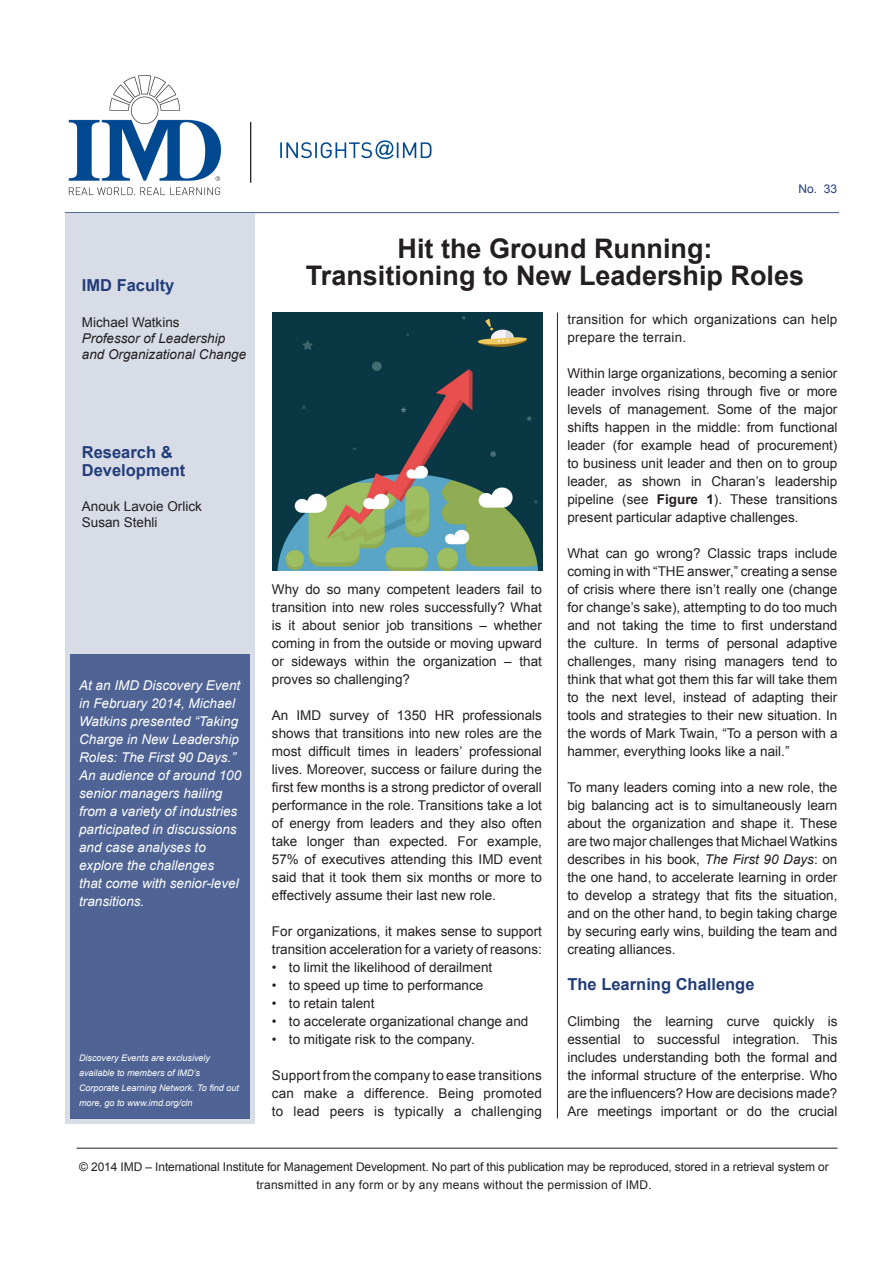
<style>
.page{position:relative;width:893px;height:1263px;background:#fff}
.page>*{position:absolute;margin:0;border:0;box-sizing:border-box;transform-origin:0 0}
.t1{font:700 27px/27px "Arial";color:#231f20;text-align:center}
.Contributors_Title{font:700 16.5px "Arial";color:#233d7a}
.Main_heading{font:700 16.5px "Arial";color:#233d7a}
.Text{font:13.5px/18px "Arial";color:#231f20;text-align:justify}
.Blurb{font:italic 13.5px/18px "Arial";color:#fff}
.t2{font:italic 13.5px/16.2px "Arial";color:#231f20}
.Copyright_text{font:12px "Arial";letter-spacing:-.01em;color:#231f20}
.Copyright_text-2{font:12px "Arial";letter-spacing:.02em;color:#231f20}
.t3{font:12px "Arial";color:#233d7a}
.Blurb_small{font:italic 9px/15px "Arial";color:#fff}
.s1{font-weight:700}
.s2{font-style:italic}
</style>
<div class="page">
<hr style="left:65px;top:212px;width:774px;height:1px;background:#233d7a">
<div style="left:65px;top:213px;width:190px;height:910px;background:#d7dce7"></div>
<div style="left:71px;top:654px;width:179px;height:465px;background:#4f6495"></div>
<img style="left:68px;top:75px;width:364px;height:121px">
<hr style="left:77px;top:1148px;width:760px;height:1px;background:#231f20">
<img style="left:272px;top:313px;width:270px;height:258px">
<hr style="left:557px;top:313px;width:1px;height:805px;background:#231f20">
<p class="Contributors_Title" style="left:82px;top:274px;width:94px">IMD Faculty</p>
<p class="Text" style="left:82px;top:313px;width:99px">Michael Watkins</p>
<p class="t2" style="left:82px;top:330px;width:166px">Professor of Leadership and Organizational Change</p>
<p class="Contributors_Title" style="left:82px;top:442px;width:92px">Research &amp;</p>
<p class="Contributors_Title" style="left:82px;top:460px;width:105px">Development</p>
<p class="Text" style="left:82px;top:497px;width:122px">Anouk Lavoie Orlick</p>
<p class="Text" style="left:82px;top:513px;width:77px">Susan Stehli</p>
<p class="Blurb" style="left:79px;top:677px;width:164px">At an IMD Discovery Event in February 2014, Michael<br>Watkins presented “Taking<br>Charge in New Leadership<br>Roles: The First 90 Days.”<br>An audience of around 100 senior managers hailing from a variety of industries participated in discussions and case analyses to explore the challenges<br>that come with senior-level transitions.</p>
<p class="Blurb_small" style="left:79px;top:1050px;width:133px">Discovery Events are exclusively available to members of IMD’s</p>
<p class="Blurb_small" style="left:79px;top:1080px;width:161px">Corporate Learning Network. To find out more, go to www.imd.org/cln</p>
<p class="t3" style="left:798px;top:181px;width:40px">No. 33</p>
<p class="t1" style="left:306px;top:236px;width:500px">Hit the Ground Running:<br>Transitioning to New Leadership Roles</p>
<p class="Text" style="left:272px;top:580px;width:272px">Why do so many competent leaders fail to transition into new roles successfully? What is it about senior job transitions – whether coming in from the outside or moving upward or sideways within the organization – that proves so challenging?</p>
<p class="Text" style="left:272px;top:706px;width:272px">An IMD survey of 1350 HR professionals shows that transitions into new roles are the most difficult times in leaders’ professional lives. Moreover, success or failure during the first few months is a strong predictor of overall performance in the role. Transitions take a lot of energy from leaders and they also often take longer than expected. For example, 57% of executives attending this IMD event said that it took them six months or more to effectively assume their last new role.</p>
<p class="Text" style="left:272px;top:922px;width:271px">For organizations, it makes sense to support transition acceleration for a variety of reasons:</p>
<p class="Text" style="left:272px;top:958px;width:222px">• to limit the likelihood of derailment</p>
<p class="Text" style="left:272px;top:976px;width:213px">• to speed up time to performance</p>
<p class="Text" style="left:272px;top:994px;width:104px">• to retain talent</p>
<p class="Text" style="left:272px;top:1012px;width:258px">• to accelerate organizational change and</p>
<p class="Text" style="left:272px;top:1030px;width:204px">• to mitigate risk to the company.</p>
<p class="Text" style="left:272px;top:1066px;width:271px">Support from the company to ease transitions can make a difference. Being promoted to lead peers is typically a challenging</p>
<p class="Text" style="left:567px;top:310px;width:271px">transition for which organizations can help prepare the terrain.</p>
<p class="Text" style="left:567px;top:364px;width:271px">Within large organizations, becoming a senior leader involves rising through five or more levels of management. Some of the major shifts happen in the middle: from functional leader (for example head of procurement) to business unit leader and then on to group leader, as shown in Charan’s leadership pipeline (see <span class="s1">Figure 1</span>). These transitions present particular adaptive challenges.</p>
<p class="Text" style="left:567px;top:544px;width:272px">What can go wrong? Classic traps include coming in with “THE answer,” creating a sense of crisis where there isn’t really one (change for change’s sake), attempting to do too much and not taking the time to first understand the culture. In terms of personal adaptive challenges, many rising managers tend to think that what got them this far will take them to the next level, instead of adapting their tools and strategies to their new situation. In the words of Mark Twain, “To a person with a hammer, everything looks like a nail.”</p>
<p class="Text" style="left:567px;top:778px;width:271px">To many leaders coming into a new role, the big balancing act is to simultaneously learn about the organization and shape it. These are two major challenges that Michael Watkins describes in his book, <span class="s2">The First 90 Days</span>: on the one hand, to accelerate learning in order to develop a strategy that fits the situation, and on the other hand, to begin taking charge by securing early wins, building the team and creating alliances.</p>
<p class="Main_heading" style="left:567px;top:973px;width:189px">The Learning Challenge</p>
<p class="Text" style="left:567px;top:1012px;width:271px">Climbing the learning curve quickly is essential to successful integration. This includes understanding both the formal and the informal structure of the enterprise. Who are the influencers? How are decisions made?<br>Are meetings important or do the crucial</p>
<p class="Copyright_text" style="left:79px;top:1159px;width:751px">© 2014 IMD – International Institute for Management Development. No part of this publication may be reproduced, stored in a retrieval system or</p>
<p class="Copyright_text-2" style="left:256px;top:1177px;width:397px">transmitted in any form or by any means without the permission of IMD.</p>
</div>
